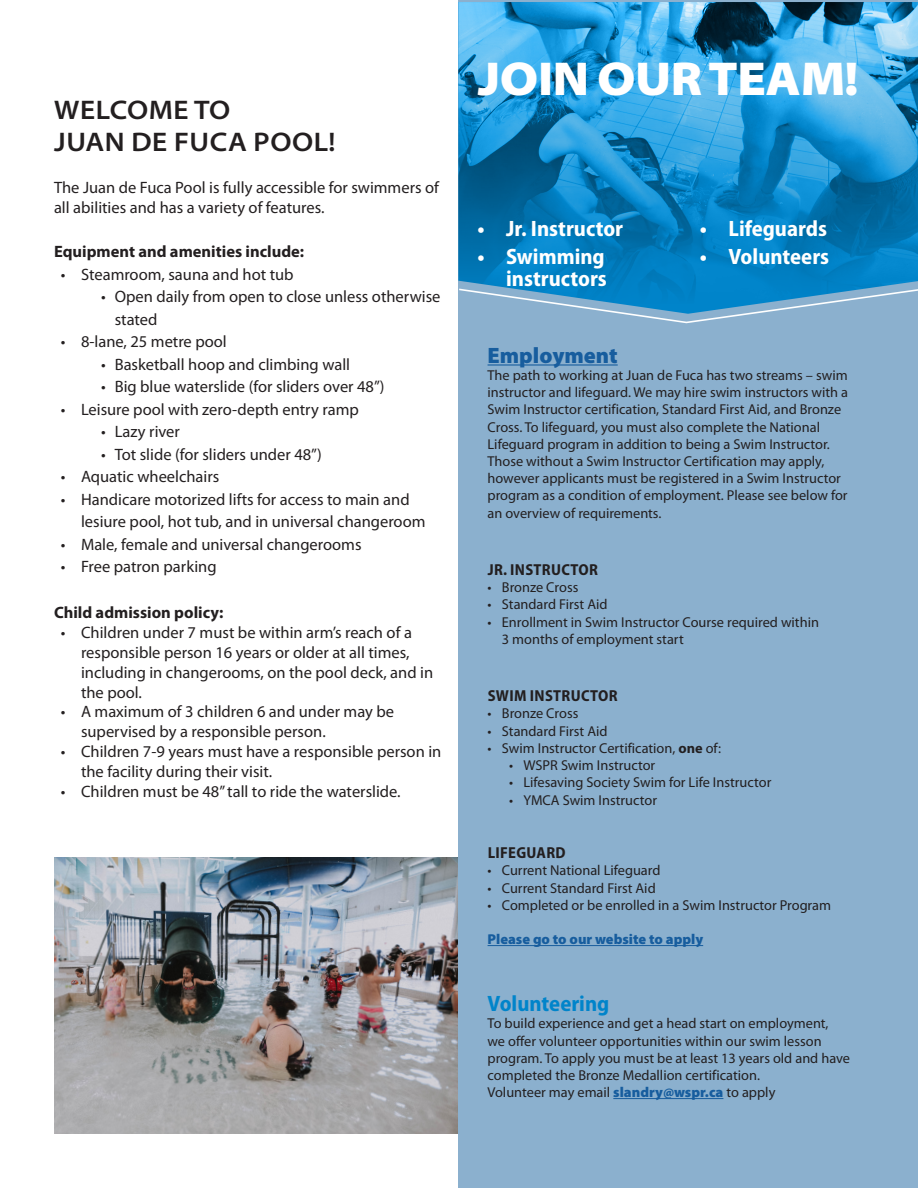
<style>
.page{position:relative;width:918px;height:1188px;background:#fff}
.page>*{position:absolute;margin:0;border:0;box-sizing:border-box;transform-origin:0 0}
.PerfectMind_Services{font:900 semi-expanded 47.85px "Myriad Pro";letter-spacing:-.01em;color:#fff}
.PerfectMind_Services-2{font:600 semi-expanded 27px/32.4px "Myriad Pro";letter-spacing:.02em;color:#231f20}
.t1{font:700 semi-condensed 22.35px/22.4px "Myriad Pro";color:#fff;text-align:right}
.PerfectMind_Services-3{font:700 semi-condensed 22.35px "Myriad Pro";color:#0084ca}
.PerfectMind_Services-4{font:900 22.35px "Myriad Pro";color:#175d9e}
.Descriptions{font:16.5px/19.8px "Myriad Pro";color:#231f20}
.Titles{font:700 16.5px "Myriad Pro";color:#231f20}
.Descriptions-2{font:700 semi-condensed 15.9px "Myriad Pro";letter-spacing:.02em;color:#231f20}
.Descriptions-3{font:14.4px/17.2px "Myriad Pro";color:#231f20}
.Descriptions-4{font:900 14.4px "Myriad Pro";color:#175d9e}
.s1{font-weight:700}
.s2{font-weight:900;color:#175d9e}
</style>
<div class="page">
<img style="left:54px;top:858px;width:404px;height:276px">
<div style="left:458px;top:0;width:460px;height:1188px;background:#8bb0ce"></div>
<img style="left:458px;top:2px;width:460px;height:286px">
<svg style="left:459px;top:288px;width:459px;height:36px"></svg>
<hr style="left:488px;top:364px;width:130px;height:2px;background:#175d9e">
<hr style="left:488px;top:945px;width:215px;height:1px;background:#175d9e">
<hr style="left:613px;top:1098px;width:110px;height:1px;background:#175d9e">
<p class="PerfectMind_Services-2" style="left:54px;top:93px;width:283px">WELCOME TO<br>JUAN DE FUCA POOL!</p>
<p class="Descriptions" style="left:54px;top:177px;width:386px">The Juan de Fuca Pool is fully accessible for swimmers of all abilities and has a variety of features.</p>
<p class="Titles" style="left:54px;top:241px;width:252px">Equipment and amenities include:</p>
<p class="Descriptions" style="left:61px;top:264px;width:234px">• Steamroom, sauna and hot tub</p>
<p class="Descriptions" style="left:115px;top:285px;width:327px;line-height:22.5px;text-indent:-14px">• Open daily from open to close unless otherwise stated</p>
<p class="Descriptions" style="left:61px;top:332px;width:168px">• 8-lane, 25 metre pool</p>
<p class="Descriptions" style="left:101px;top:354px;width:250px">• Basketball hoop and climbing wall</p>
<p class="Descriptions" style="left:101px;top:377px;width:285px">• Big blue waterslide (for sliders over 48”)</p>
<p class="Descriptions" style="left:61px;top:399px;width:300px">• Leisure pool with zero-depth entry ramp</p>
<p class="Descriptions" style="left:101px;top:422px;width:80px">• Lazy river</p>
<p class="Descriptions" style="left:101px;top:444px;width:222px">• Tot slide (for sliders under 48”)</p>
<p class="Descriptions" style="left:61px;top:467px;width:160px">• Aquatic wheelchairs</p>
<p class="Descriptions" style="left:81px;top:488px;width:346px;line-height:22.5px;text-indent:-20px">• Handicare motorized lifts for access to main and lesiure pool, hot tub, and in universal changeroom</p>
<p class="Descriptions" style="left:61px;top:534px;width:302px">• Male, female and universal changerooms</p>
<p class="Descriptions" style="left:61px;top:557px;width:157px">• Free patron parking</p>
<p class="Titles" style="left:54px;top:602px;width:171px">Child admission policy:</p>
<p class="Descriptions" style="left:81px;top:622px;width:354px;text-indent:-20px">• Children under 7 must be within arm’s reach of a responsible person 16 years or older at all times, including in changerooms, on the pool deck, and in the pool.</p>
<p class="Descriptions" style="left:81px;top:702px;width:315px;text-indent:-20px">• A maximum of 3 children 6 and under may be supervised by a responsible person.</p>
<p class="Descriptions" style="left:81px;top:741px;width:362px;text-indent:-20px">• Children 7-9 years must have a responsible person in the facility during their visit.</p>
<p class="Descriptions" style="left:61px;top:781px;width:341px">• Children must be 48” tall to ride the waterslide.</p>
<p class="PerfectMind_Services" style="left:478px;top:47px;width:382px">JOIN OUR TEAM!</p>
<p class="t1" style="left:477px;top:217px;width:147px">• Jr. Instructor</p>
<p class="t1" style="left:477px;top:245px;width:131px">• Swimming instructors</p>
<p class="t1" style="left:700px;top:217px;width:129px">• Lifeguards</p>
<p class="t1" style="left:700px;top:245px;width:131px">• Volunteers</p>
<p class="PerfectMind_Services-4" style="left:488px;top:340px;width:132px">Employment</p>
<p class="Descriptions-3" style="left:488px;top:366px;width:362px">The path to working at Juan de Fuca has two streams – swim instructor and lifeguard. We may hire swim instructors with a Swim Instructor certification, Standard First Aid, and Bronze Cross. To lifeguard, you must also complete the National Lifeguard program in addition to being a Swim Instructor.<br>Those without a Swim Instructor Certification may apply, however applicants must be registered in a Swim Instructor program as a condition of employment. Please see below for an overview of requirements.</p>
<p class="Descriptions-2" style="left:488px;top:559px;width:112px">JR. INSTRUCTOR</p>
<p class="Descriptions-3" style="left:488px;top:579px;width:92px">• Bronze Cross</p>
<p class="Descriptions-3" style="left:488px;top:596px;width:121px">• Standard First Aid</p>
<p class="Descriptions-3" style="left:502px;top:613px;width:319px;text-indent:-14px">• Enrollment in Swim Instructor Course required within<br>3 months of employment start</p>
<p class="Descriptions-2" style="left:488px;top:686px;width:131px">SWIM INSTRUCTOR</p>
<p class="Descriptions-3" style="left:488px;top:705px;width:92px">• Bronze Cross</p>
<p class="Descriptions-3" style="left:488px;top:722px;width:121px">• Standard First Aid</p>
<p class="Descriptions-3" style="left:488px;top:739px;width:235px">• Swim Instructor Certification, <span class="s1">one</span> of:</p>
<p class="Descriptions-3" style="left:509px;top:756px;width:148px">• WSPR Swim Instructor</p>
<p class="Descriptions-3" style="left:509px;top:774px;width:264px">• Lifesaving Society Swim for Life Instructor</p>
<p class="Descriptions-3" style="left:509px;top:791px;width:149px">• YMCA Swim Instructor</p>
<p class="Descriptions-2" style="left:488px;top:843px;width:80px">LIFEGUARD</p>
<p class="Descriptions-3" style="left:488px;top:862px;width:174px">• Current National Lifeguard</p>
<p class="Descriptions-3" style="left:488px;top:879px;width:170px">• Current Standard First Aid</p>
<p class="Descriptions-3" style="left:488px;top:896px;width:345px">• Completed or be enrolled in a Swim Instructor Program</p>
<p class="Descriptions-4" style="left:488px;top:930px;width:217px">Please go to our website to apply</p>
<p class="PerfectMind_Services-3" style="left:488px;top:989px;width:123px">Volunteering</p>
<p class="Descriptions-3" style="left:488px;top:1015px;width:364px">To build experience and get a head start on employment,<br>we offer volunteer opportunities within our swim lesson program. To apply you must be at least 13 years old and have completed the Bronze Medallion certification.</p>
<p class="Descriptions-3" style="left:488px;top:1083px;width:289px">Volunteer may email <span class="s2">slandry@wspr.ca</span> to apply</p>
</div>
